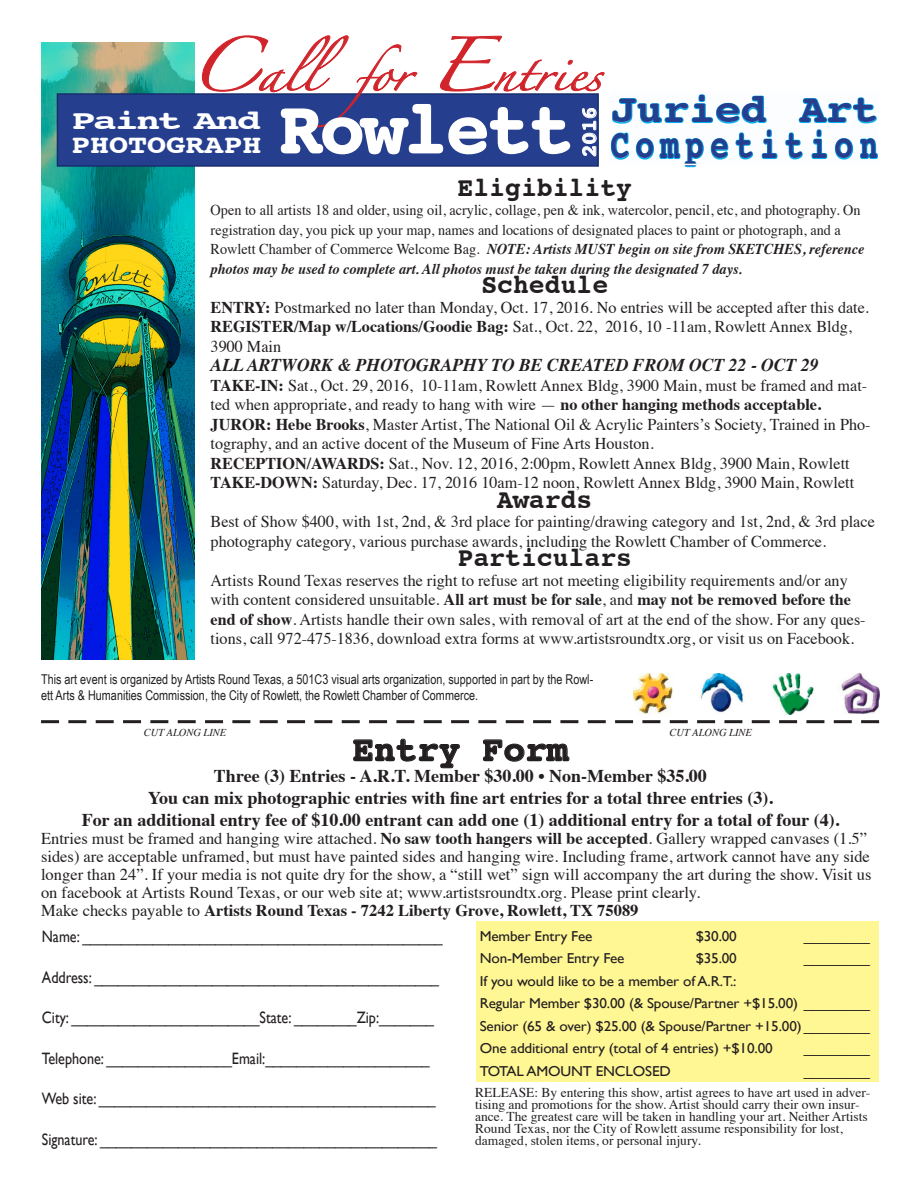
<style>
.page{position:relative;width:918px;height:1188px;background:#fff}
.page>*{position:absolute;margin:0;border:0;box-sizing:border-box;transform-origin:0 0}
.t1{font:700 75px "Courier";letter-spacing:-.025em;color:#fff}
.t2{font:700 42px "Courier";letter-spacing:.19em;color:#253f8e;scale:.75 1}
.t3{font:700 40.5px "Courier";letter-spacing:-.01em;color:#253f8e;scale:1.09 1}
.t4{font:700 36px "Courier";color:#231f20}
.t5{font:32.4px "Zapfino";color:#d1232a;scale:1.11 1}
.t6{font:700 27.15px "Courier";letter-spacing:-.07em;color:#fff;scale:1.5 1}
.t7{font:700 27px "Courier";color:#231f20}
.t8{font:700 26.4px "Courier";color:#fff;scale:1.2 1}
.t9{font:700 21px "Courier";color:#fff}
.t10{font:700 18px "Times";color:#231f20}
.t11{font:italic 700 18px "Times";color:#231f20}
.t12{font:16.5px/19.5px "Times";color:#231f20}
.t13{font:16.5px "Gill Sans";color:#231f20;scale:.86 1}
.t14{font:700 16.5px "Times";color:#231f20}
.t15{font:15px/19.5px "Times";color:#231f20;scale:.95 1}
.t16{font:14.4px "Gill Sans";letter-spacing:-.01em;color:#231f20;scale:1.06 1}
.t17{font:13.5px/12px "Times";color:#231f20}
.t18{font:13.5px/16.2px "Arial Narrow";color:#231f20}
.t19{font:italic 10.5px "Times";color:#231f20}
.s1{font-size:48.6px}
.s2{font-size:24.3px}
.s3{font-weight:700;font-style:italic}
.s4{font-weight:700}
.s5{font-weight:400}
</style>
<div class="page">
<img style="left:42px;top:42px;width:153px;height:618px">
<div style="left:57px;top:93px;width:542px;height:74px;background:#253f8e;border:2px solid #182d6e"></div>
<svg style="left:202px;top:35px;width:676px;height:133px"></svg>
<img style="left:634px;top:674px;width:246px;height:41px">
<svg style="left:41px;top:720px;width:838px;height:3px"></svg>
<svg style="left:353px;top:738px;width:107px;height:31px"></svg>
<svg style="left:483px;top:739px;width:87px;height:23px"></svg>
<div style="left:476px;top:921px;width:402px;height:160px;background:#fff694"></div>
<p class="t5" style="left:188px;top:60px;width:375px"><span class="s1">C</span>all <span class="s2">f</span>or <span class="s1">E</span>ntries</p>
<p class="t3" style="left:611px;top:77px;width:247px">Juried Art</p>
<p class="t2" style="left:611px;top:111px;width:359px">Competition</p>
<p class="t1" style="left:279px;top:69px;width:296px">Rowlett</p>
<p class="t9" style="left:572px;top:157px;width:52px;rotate:-90deg">2016</p>
<p class="t6" style="left:71px;top:98px;width:128px">Paint And</p>
<p class="t8" style="left:71px;top:123px;width:160px">PHOTOGRAPH</p>
<p class="t7" style="left:458px;top:166px;width:176px">Eligibility</p>
<p class="t15" style="left:211px;top:199px;width:690px">Open to all artists 18 and older, using oil, acrylic, collage, pen &amp; ink, watercolor, pencil, etc, and photography. On registration day, you pick up your map, names and locations of designated places to paint or photograph, and a Rowlett Chamber of Commerce Welcome Bag. <span class="s3">NOTE: Artists MUST begin on site from SKETCHES, reference photos may be used to complete art. All photos must be taken during the designated 7 days.</span></p>
<p class="t7" style="left:481px;top:263px;width:129px">Schedule</p>
<p class="t12" style="left:211px;top:296px;width:660px"><span class="s4">ENTRY:</span> Postmarked no later than Monday, Oct. 17, 2016. No entries will be accepted after this date.</p>
<p class="t12" style="left:211px;top:316px;width:643px"><span class="s4">REGISTER/Map w/Locations/Goodie Bag:</span> Sat., Oct. 22, 2016, 10 -11am, Rowlett Annex Bldg,<br>3900 Main</p>
<p class="t11" style="left:211px;top:348px;width:610px">ALL ARTWORK &amp; PHOTOGRAPHY TO BE CREATED FROM OCT 22 - OCT 29</p>
<p class="t12" style="left:211px;top:374px;width:658px"><span class="s4">TAKE-IN:</span> Sat., Oct. 29, 2016, 10-11am, Rowlett Annex Bldg, 3900 Main, must be framed and mat&shy;ted when appropriate, and ready to hang with wire — <span class="s4">no other hanging methods acceptable.</span></p>
<p class="t12" style="left:211px;top:413px;width:661px"><span class="s4">JUROR: Hebe Brooks</span>, Master Artist, The National Oil &amp; Acrylic Painters’s Society, Trained in Pho&shy;tography, and an active docent of the Museum of Fine Arts Houston.</p>
<p class="t12" style="left:211px;top:452px;width:641px"><span class="s4">RECEPTION/AWARDS:</span> Sat., Nov. 12, 2016, 2:00pm, Rowlett Annex Bldg, 3900 Main, Rowlett</p>
<p class="t12" style="left:211px;top:472px;width:645px"><span class="s4">TAKE-DOWN:</span> Saturday, Dec. 17, 2016 10am-12 noon, Rowlett Annex Bldg, 3900 Main, Rowlett</p>
<p class="t7" style="left:497px;top:478px;width:97px">Awards</p>
<p class="t12" style="left:211px;top:511px;width:666px">Best of Show $400, with 1st, 2nd, &amp; 3rd place for painting/drawing category and 1st, 2nd, &amp; 3rd place photography category, various purchase awards, including the Rowlett Chamber of Commerce.</p>
<p class="t7" style="left:458px;top:536px;width:176px">Particulars</p>
<p class="t12" style="left:211px;top:569px;width:657px">Artists Round Texas reserves the right to refuse art not meeting eligibility requirements and/or any with content considered unsuitable. <span class="s4">All art must be for sale</span>, and <span class="s4">may not be removed before the end of show</span>. Artists handle their own sales, with removal of art at the end of the show. For any ques&shy;tions, call 972-475-1836, download extra forms at www.artistsroundtx.org, or visit us on Facebook.</p>
<p class="t18" style="left:41px;top:670px;width:554px">This art event is organized by Artists Round Texas, a 501C3 visual arts organization, supported in part by the Rowl&shy;ett Arts &amp; Humanities Commission, the City of Rowlett, the Rowlett Chamber of Commerce.</p>
<p class="t19" style="left:144px;top:723px;width:84px">CUT ALONG LINE</p>
<p class="t19" style="left:670px;top:723px;width:84px">CUT ALONG LINE</p>
<p class="t4" style="left:352px;top:720px;width:217px">Entry Form</p>
<p class="t10" style="left:214px;top:759px;width:494px">Three (3) Entries - A.R.T. Member $30.00 • Non-Member $35.00</p>
<p class="t10" style="left:148px;top:781px;width:626px">You can mix photographic entries with fine art entries for a total three entries (3).</p>
<p class="t10" style="left:82px;top:802px;width:759px">For an additional entry fee of $10.00 entrant can add one (1) additional entry for a total of four (4).</p>
<p class="t12" style="left:41px;top:828px;width:832px;line-height:18px">Entries must be framed and hanging wire attached. <span class="s4">No saw tooth hangers will be accepted</span>. Gallery wrapped canvases (1.5” sides) are acceptable unframed, but must have painted sides and hanging wire. Including frame, artwork cannot have any side longer than 24”. If your media is not quite dry for the show, a “still wet” sign will accompany the art during the show. Visit us on facebook at Artists Round Texas, or our web site at; www.artistsroundtx.org. Please print clearly.</p>
<p class="t14" style="left:41px;top:894px;width:599px"><span class="s5">Make checks payable to</span> Artists Round Texas - 7242 Liberty Grove, Rowlett, TX 75089</p>
<p class="t13" style="left:42px;top:927px;width:468px">Name: ______________________________________________</p>
<p class="t13" style="left:42px;top:967px;width:463px">Address: ____________________________________________</p>
<p class="t13" style="left:42px;top:1008px;width:457px">City: ________________________State: ________Zip:_______</p>
<p class="t13" style="left:42px;top:1048px;width:453px">Telephone: ________________Email:_____________________</p>
<p class="t13" style="left:42px;top:1089px;width:460px">Web site: ___________________________________________</p>
<p class="t13" style="left:42px;top:1129px;width:461px">Signature: ___________________________________________</p>
<p class="t16" style="left:480px;top:927px;width:108px">Member Entry Fee</p>
<p class="t16" style="left:696px;top:927px;width:40px">$30.00</p>
<p class="t16" style="left:480px;top:950px;width:138px">Non-Member Entry Fee</p>
<p class="t16" style="left:696px;top:950px;width:40px">$35.00</p>
<p class="t16" style="left:804px;top:927px;width:64px">________</p>
<p class="t16" style="left:804px;top:950px;width:64px">________</p>
<p class="t16" style="left:480px;top:972px;width:244px">If you would like to be a member of A.R.T.:</p>
<p class="t16" style="left:480px;top:995px;width:369px">Regular Member $30.00 (&amp; Spouse/Partner +$15.00) ________</p>
<p class="t16" style="left:480px;top:1017px;width:369px">Senior (65 &amp; over) $25.00 (&amp; Spouse/Partner +15.00)________</p>
<p class="t16" style="left:480px;top:1040px;width:278px">One additional entry (total of 4 entries) +$10.00</p>
<p class="t16" style="left:804px;top:1040px;width:64px">________</p>
<p class="t16" style="left:480px;top:1062px;width:182px">TOTAL AMOUNT ENCLOSED</p>
<p class="t16" style="left:804px;top:1062px;width:64px">________</p>
<p class="t17" style="left:475px;top:1086px;width:397px">RELEASE: By entering this show, artist agrees to have art used in adver&shy;tising and promotions for the show. Artist should carry their own insur&shy;ance. The greatest care will be taken in handling your art. Neither Artists Round Texas, nor the City of Rowlett assume responsibility for lost, damaged, stolen items, or personal injury.</p>
</div>
